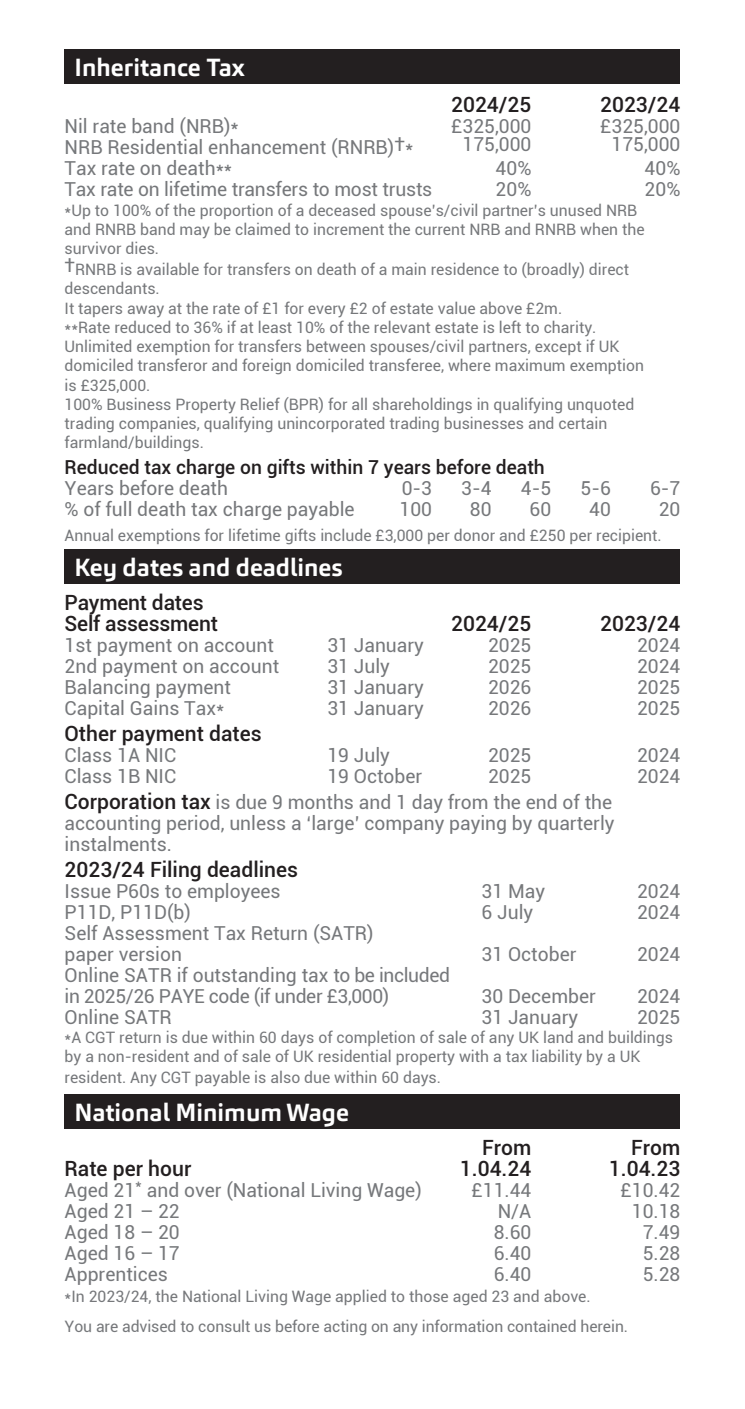
<style>
.page{position:relative;width:745px;height:1409px;background:#fff}
.page>*{position:absolute;margin:0;border:0;box-sizing:border-box;transform-origin:0 0}
.t1{font:700 24.5px "Carnac";color:#fff}
.t2{font:500 21px/21px "Roboto";color:#231f20}
.t3{font:19.25px/21px "Roboto";color:#76787b}
.t4{font:19.25px/21px "Roboto";letter-spacing:-.02em;color:#76787b}
.t5{font:500 19.25px "Roboto";color:#231f20}
.t6{font:15.75px/19.2px "Roboto";color:#76787b}
.s1{font-weight:500;font-size:21px;color:#231f20}
</style>
<div class="page">
<div style="left:64px;top:549px;width:616px;height:35px;background:#231f20"></div>
<div style="left:64px;top:1094px;width:616px;height:35px;background:#231f20"></div>
<div style="left:64px;top:50px;width:616px;height:34px;background:#231f20"></div>
<h1 class="t1" style="left:74px;top:52px;width:172px">Inheritance Tax</h1>
<h2 class="t2" style="left:451px;top:94px;width:82px">2024/25</h2>
<h2 class="t2" style="left:599px;top:94px;width:82px">2023/24</h2>
<p class="t3" style="left:64px;top:115px;width:176px">Nil rate band (NRB)*</p>
<p class="t3" style="left:451px;top:115px;width:82px">£325,000</p>
<p class="t3" style="left:600px;top:115px;width:82px">£325,000</p>
<p class="t3" style="left:64px;top:136px;width:350px">NRB Residential enhancement (RNRB)†*</p>
<p class="t3" style="left:462px;top:133px;width:70px">175,000</p>
<p class="t3" style="left:611px;top:133px;width:70px">175,000</p>
<p class="t3" style="left:64px;top:157px;width:169px">Tax rate on death**</p>
<p class="t3" style="left:495px;top:157px;width:37px">40%</p>
<p class="t3" style="left:644px;top:157px;width:37px">40%</p>
<p class="t3" style="left:64px;top:178px;width:369px">Tax rate on lifetime transfers to most trusts</p>
<p class="t3" style="left:495px;top:178px;width:37px">20%</p>
<p class="t3" style="left:644px;top:178px;width:37px">20%</p>
<p class="t6" style="left:64px;top:200px;width:581px">*Up to 100% of the proportion of a deceased spouse’s/civil partner’s unused NRB and RNRB band may be claimed to increment the current NRB and RNRB when the survivor dies.</p>
<p class="t6" style="left:64px;top:259px;width:580px"><sup>†</sup>RNRB is available for transfers on death of a main residence to (broadly) direct descendants.<br>It tapers away at the rate of £1 for every £2 of estate value above £2m.<br>**Rate reduced to 36% if at least 10% of the relevant estate is left to charity.<br>Unlimited exemption for transfers between spouses/civil partners, except if UK domiciled transferor and foreign domiciled transferee, where maximum exemption is £325,000.<br>100% Business Property Relief (BPR) for all shareholdings in qualifying unquoted trading companies, qualifying unincorporated trading businesses and certain farmland/buildings.</p>
<p class="t5" style="left:64px;top:454px;width:481px">Reduced tax charge on gifts within 7 years before death</p>
<p class="t3" style="left:64px;top:477px;width:165px">Years before death</p>
<p class="t3" style="left:401px;top:477px;width:32px">0-3</p>
<p class="t3" style="left:461px;top:477px;width:32px">3-4</p>
<p class="t3" style="left:520px;top:477px;width:32px">4-5</p>
<p class="t3" style="left:580px;top:477px;width:32px">5-6</p>
<p class="t3" style="left:649px;top:477px;width:32px">6-7</p>
<p class="t3" style="left:64px;top:498px;width:291px">% of full death tax charge payable</p>
<p class="t3" style="left:399px;top:498px;width:34px">100</p>
<p class="t3" style="left:469px;top:498px;width:23px">80</p>
<p class="t3" style="left:529px;top:498px;width:23px">60</p>
<p class="t3" style="left:588px;top:498px;width:23px">40</p>
<p class="t3" style="left:658px;top:498px;width:23px">20</p>
<p class="t6" style="left:64px;top:525px;width:598px">Annual exemptions for lifetime gifts include £3,000 per donor and £250 per recipient.</p>
<h1 class="t1" style="left:74px;top:551px;width:269px">Key dates and deadlines</h1>
<h2 class="t2" style="left:64px;top:591px;width:155px">Payment dates<br>Self assessment</h2>
<h2 class="t2" style="left:451px;top:612px;width:82px">2024/25</h2>
<h2 class="t2" style="left:599px;top:612px;width:82px">2023/24</h2>
<p class="t3" style="left:64px;top:634px;width:211px">1st payment on account</p>
<p class="t3" style="left:327px;top:634px;width:98px">31 January</p>
<p class="t3" style="left:487px;top:634px;width:45px">2025</p>
<p class="t3" style="left:636px;top:634px;width:45px">2024</p>
<p class="t3" style="left:64px;top:655px;width:216px">2nd payment on account</p>
<p class="t3" style="left:327px;top:655px;width:64px">31 July</p>
<p class="t3" style="left:487px;top:655px;width:45px">2025</p>
<p class="t3" style="left:636px;top:655px;width:45px">2024</p>
<p class="t3" style="left:64px;top:676px;width:168px">Balancing payment</p>
<p class="t3" style="left:327px;top:676px;width:98px">31 January</p>
<p class="t3" style="left:487px;top:676px;width:45px">2026</p>
<p class="t3" style="left:636px;top:676px;width:45px">2025</p>
<p class="t3" style="left:64px;top:697px;width:161px">Capital Gains Tax*</p>
<p class="t3" style="left:327px;top:697px;width:98px">31 January</p>
<p class="t3" style="left:487px;top:697px;width:45px">2026</p>
<p class="t3" style="left:636px;top:697px;width:45px">2025</p>
<h2 class="t2" style="left:64px;top:722px;width:198px">Other payment dates</h2>
<p class="t3" style="left:64px;top:744px;width:113px">Class 1A NIC</p>
<p class="t3" style="left:327px;top:744px;width:64px">19 July</p>
<p class="t3" style="left:487px;top:744px;width:45px">2025</p>
<p class="t3" style="left:636px;top:744px;width:45px">2024</p>
<p class="t3" style="left:64px;top:765px;width:113px">Class 1B NIC</p>
<p class="t3" style="left:327px;top:765px;width:96px">19 October</p>
<p class="t3" style="left:487px;top:765px;width:45px">2025</p>
<p class="t3" style="left:636px;top:765px;width:45px">2024</p>
<p class="t3" style="left:64px;top:791px;width:551px"><span class="s1">Corporation tax</span> is due 9 months and 1 day from the end of the accounting period, unless a ‘large’ company paying by quarterly instalments.</p>
<h2 class="t2" style="left:64px;top:858px;width:235px">2023/24 Filing deadlines</h2>
<p class="t3" style="left:64px;top:880px;width:217px">Issue P60s to employees</p>
<p class="t3" style="left:481px;top:880px;width:65px">31 May</p>
<p class="t3" style="left:636px;top:880px;width:45px">2024</p>
<p class="t3" style="left:64px;top:901px;width:128px">P11D, P11D(b)</p>
<p class="t3" style="left:481px;top:901px;width:53px">6 July</p>
<p class="t3" style="left:636px;top:901px;width:45px">2024</p>
<p class="t3" style="left:64px;top:922px;width:310px">Self Assessment Tax Return (SATR) paper version</p>
<p class="t3" style="left:481px;top:943px;width:96px">31 October</p>
<p class="t3" style="left:636px;top:943px;width:45px">2024</p>
<p class="t4" style="left:64px;top:964px;width:387px">Online SATR if outstanding tax to be included in 2025/26 PAYE code (if under £3,000)</p>
<p class="t3" style="left:481px;top:985px;width:116px">30 December</p>
<p class="t3" style="left:636px;top:985px;width:45px">2024</p>
<p class="t3" style="left:64px;top:1006px;width:109px">Online SATR</p>
<p class="t3" style="left:481px;top:1006px;width:98px">31 January</p>
<p class="t3" style="left:636px;top:1006px;width:45px">2025</p>
<p class="t6" style="left:64px;top:1027px;width:609px">*A CGT return is due within 60 days of completion of sale of any UK land and buildings by a non-resident and of sale of UK residential property with a tax liability by a UK</p>
<p class="t6" style="left:64px;top:1067px;width:378px">resident. Any CGT payable is also due within 60 days.</p>
<h1 class="t1" style="left:74px;top:1096px;width:276px">National Minimum Wage</h1>
<h2 class="t2" style="left:482px;top:1136px;width:51px">From</h2>
<h2 class="t2" style="left:630px;top:1136px;width:51px">From</h2>
<h2 class="t2" style="left:64px;top:1157px;width:128px">Rate per hour</h2>
<h2 class="t2" style="left:459px;top:1157px;width:73px">1.04.24</h2>
<h2 class="t2" style="left:608px;top:1157px;width:73px">1.04.23</h2>
<p class="t3" style="left:64px;top:1179px;width:358px">Aged 21<sup>*</sup> and over (National Living Wage)</p>
<p class="t3" style="left:471px;top:1179px;width:61px">£11.44</p>
<p class="t3" style="left:620px;top:1179px;width:61px">£10.42</p>
<p class="t3" style="left:64px;top:1200px;width:117px">Aged 21 – 22</p>
<p class="t3" style="left:497px;top:1200px;width:35px">N/A</p>
<p class="t3" style="left:631px;top:1200px;width:50px">10.18</p>
<p class="t3" style="left:64px;top:1221px;width:117px">Aged 18 – 20</p>
<p class="t3" style="left:493px;top:1221px;width:39px">8.60</p>
<p class="t3" style="left:642px;top:1221px;width:39px">7.49</p>
<p class="t3" style="left:64px;top:1242px;width:117px">Aged 16 – 17</p>
<p class="t3" style="left:493px;top:1242px;width:39px">6.40</p>
<p class="t3" style="left:642px;top:1242px;width:39px">5.28</p>
<p class="t3" style="left:64px;top:1263px;width:105px">Apprentices</p>
<p class="t3" style="left:493px;top:1263px;width:39px">6.40</p>
<p class="t3" style="left:642px;top:1263px;width:39px">5.28</p>
<p class="t6" style="left:64px;top:1281px;width:564px;line-height:29.8px">*In 2023/24, the National Living Wage applied to those aged 23 and above.<br>You are advised to consult us before acting on any information contained herein.</p>
</div>
